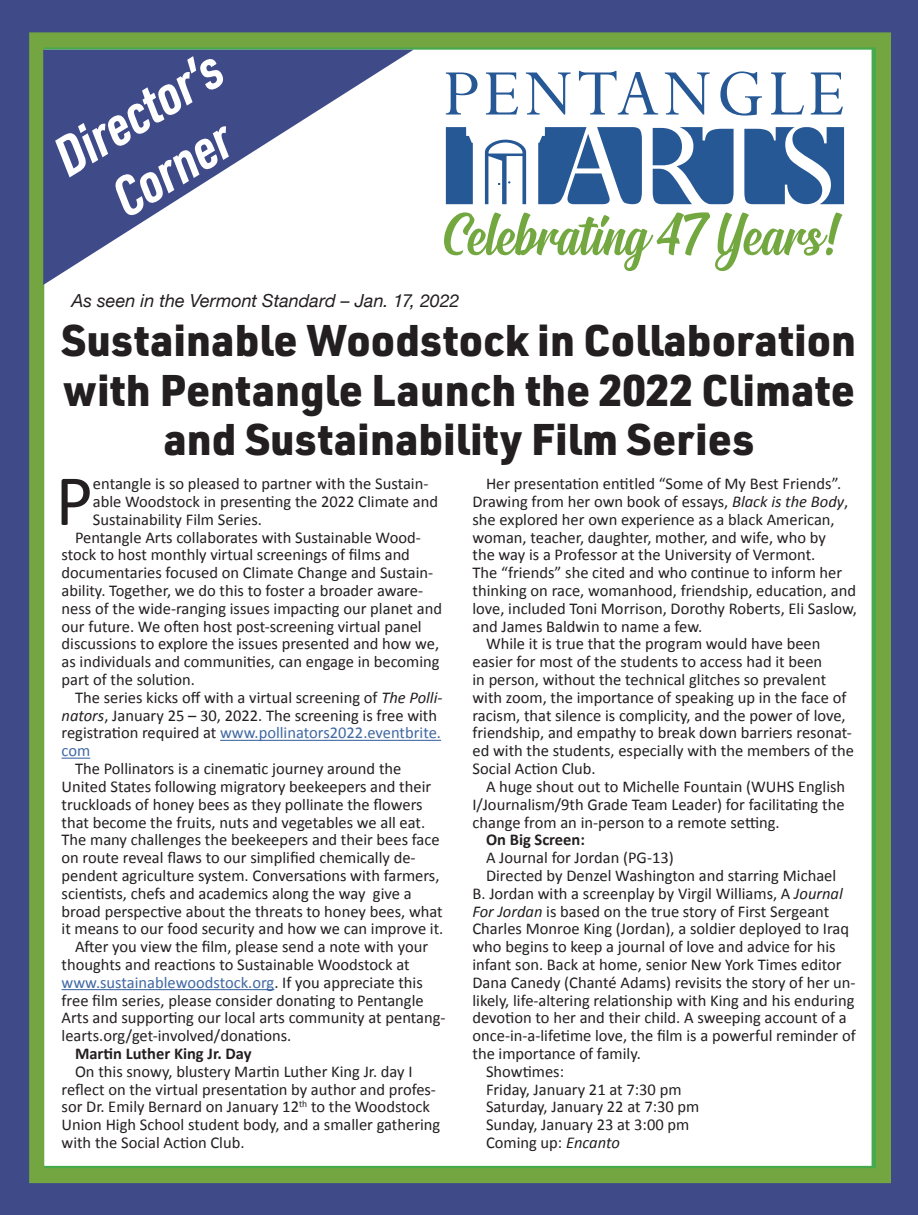
<style>
.page{position:relative;width:918px;height:1215px;background:#3f4a89}
.page>*{position:absolute;margin:0;border:0;box-sizing:border-box;transform-origin:0 0}
.t1{font:72.6px "Calibri";color:#231f20}
.t2{font:66.15px "Signatra DEMO";color:#73a740}
.t3{font:italic 700 54.45px "URWDIN Cond";color:#fff}
.t4{font:900 43.5px/49.5px "URWDIN";color:#231f20;text-align:center}
.t5{font:italic 18px "Helvetica Neue";color:#231f20}
.t6{font:16.5px/17.9px "Calibri";color:#231f20}
.t7{font:700 16.5px "Calibri";color:#231f20}
.s1{font-style:italic}
.s2{color:#4068a3}
</style>
<div class="page">
<div style="left:29px;top:32px;width:862px;height:1151px;background:#46a94b;border:15px solid #73a640"></div>
<div style="left:44px;top:50px;width:828px;height:1116px;background:#fff"></div>
<svg style="left:446px;top:127px;width:27px;height:77px;background:#2f5f9a"></svg>
<svg style="left:446px;top:72px;width:32px;height:43px"></svg>
<svg style="left:486px;top:72px;width:32px;height:43px"></svg>
<svg style="left:526px;top:72px;width:45px;height:43px"></svg>
<svg style="left:579px;top:71px;width:79px;height:44px"></svg>
<svg style="left:665px;top:72px;width:45px;height:43px"></svg>
<svg style="left:720px;top:71px;width:42px;height:45px"></svg>
<svg style="left:771px;top:72px;width:33px;height:43px"></svg>
<svg style="left:811px;top:72px;width:32px;height:43px"></svg>
<svg style="left:653px;top:127px;width:81px;height:77px"></svg>
<svg style="left:538px;top:127px;width:104px;height:77px"></svg>
<svg style="left:744px;top:127px;width:100px;height:77px;background:#4a74a7"></svg>
<svg style="left:485px;top:140px;width:41px;height:64px"></svg>
<svg style="left:36px;top:42px;width:403px;height:257px"></svg>
<hr style="left:220px;top:740px;width:221px;height:1px;background:#4068a3">
<svg style="left:62px;top:758px;width:28px;height:1px"></svg>
<hr style="left:62px;top:989px;width:212px;height:1px;background:#4068a3">
<p class="t3" style="left:40px;top:131px;width:188px;rotate:-32deg">Director’s</p>
<p class="t3" style="left:98px;top:171px;width:131px;rotate:-32deg">Corner</p>
<p class="t2" style="left:444px;top:208px;width:396px">Celebrating 47 Years!</p>
<p class="t5" style="left:72px;top:287px;width:390px">As seen in the Vermont Standard – Jan. 17, 2022</p>
<p class="t4" style="left:62px;top:314px;width:796px">Sustainable Woodstock in Collaboration with Pentangle Launch the 2022 Climate and Sustainability Film Series</p>
<p class="t1" style="left:55px;top:456px;width:39px">P</p>
<p class="t6" style="left:93px;top:474px;width:347px">entangle is so pleased to partner with the Sustain&shy;able Woodstock in presenting the 2022 Climate and<br>Sustainability Film Series.</p>
<p class="t6" style="left:62px;top:527px;width:382px;text-indent:14px">Pentangle Arts collaborates with Sustainable Wood&shy;stock to host monthly virtual screenings of films and documentaries focused on Climate Change and Sustain&shy;ability. Together, we do this to foster a broader aware&shy;ness of the wide-ranging issues impacting our planet and our future. We often host post-screening virtual panel discussions to explore the issues presented and how we, as individuals and communities, can engage in becoming part of the solution.</p>
<p class="t6" style="left:62px;top:688px;width:383px;text-indent:14px">The series kicks off with a virtual screening of <span class="s1">The Polli&shy;nators</span>, January 25 – 30, 2022. The screening is free with registration required at <span class="s2">www.pollinators2022.eventbrite. com</span></p>
<p class="t6" style="left:62px;top:759px;width:383px;text-indent:14px">The Pollinators is a cinematic journey around the United States following migratory beekeepers and their truckloads of honey bees as they pollinate the flowers that become the fruits, nuts and vegetables we all eat.<br>The many challenges the beekeepers and their bees face on route reveal flaws to our simplified chemically de&shy;pendent agriculture system. Conversations with farmers, scientists, chefs and academics along the way give a broad perspective about the threats to honey bees, what it means to our food security and how we can improve it.</p>
<p class="t6" style="left:62px;top:937px;width:386px;text-indent:14px">After you view the film, please send a note with your thoughts and reactions to Sustainable Woodstock at <span class="s2">www.sustainablewoodstock.org</span>. If you appreciate this free film series, please consider donating to Pentangle Arts and supporting our local arts community at pentang&shy;learts.org/get-involved/donations.</p>
<p class="t7" style="left:75px;top:1043px;width:178px">Martin Luther King Jr. Day</p>
<p class="t6" style="left:62px;top:1062px;width:380px;text-indent:14px">On this snowy, blustery Martin Luther King Jr. day I reflect on the virtual presentation by author and profes&shy;sor Dr. Emily Bernard on January 12<sup>th</sup> to the Woodstock Union High School student body, and a smaller gathering with the Social Action Club.</p>
<p class="t6" style="left:472px;top:474px;width:386px;text-indent:14px">Her presentation entitled “Some of My Best Friends”.<br>Drawing from her own book of essays, <span class="s1">Black is the Body</span>, she explored her own experience as a black American, woman, teacher, daughter, mother, and wife, who by<br>the way is a Professor at the University of Vermont.<br>The “friends” she cited and who continue to inform her thinking on race, womanhood, friendship, education, and love, included Toni Morrison, Dorothy Roberts, Eli Saslow, and James Baldwin to name a few.</p>
<p class="t6" style="left:472px;top:634px;width:383px;text-indent:14px">While it is true that the program would have been easier for most of the students to access had it been<br>in person, without the technical glitches so prevalent with zoom, the importance of speaking up in the face of racism, that silence is complicity, and the power of love, friendship, and empathy to break down barriers resonat&shy;ed with the students, especially with the members of the Social Action Club.</p>
<p class="t6" style="left:472px;top:777px;width:374px;text-align:justify;text-indent:14px">A huge shout out to Michelle Fountain (WUHS English I/Journalism/9th Grade Team Leader) for facilitating the change from an in-person to a remote setting.</p>
<p class="t7" style="left:486px;top:830px;width:100px">On Big Screen:</p>
<p class="t6" style="left:486px;top:848px;width:189px">A Journal for Jordan (PG-13)</p>
<p class="t6" style="left:472px;top:866px;width:385px;text-indent:14px">Directed by Denzel Washington and starring Michael<br>B. Jordan with a screenplay by Virgil Williams, A <span class="s1">Journal For Jordan</span> is based on the true story of First Sergeant Charles Monroe King (Jordan), a soldier deployed to Iraq who begins to keep a journal of love and advice for his infant son. Back at home, senior New York Times editor Dana Canedy (Chanté Adams) revisits the story of her un&shy;likely, life-altering relationship with King and his enduring devotion to her and their child. A sweeping account of a once-in-a-lifetime love, the film is a powerful reminder of the importance of family.</p>
<p class="t6" style="left:486px;top:1062px;width:80px">Showtimes:</p>
<p class="t6" style="left:486px;top:1079px;width:197px">Friday, January 21 at 7:30 pm</p>
<p class="t6" style="left:486px;top:1097px;width:215px">Saturday, January 22 at 7:30 pm</p>
<p class="t6" style="left:486px;top:1115px;width:205px">Sunday, January 23 at 3:00 pm</p>
<p class="t6" style="left:486px;top:1133px;width:135px">Coming up: <span class="s1">Encanto</span></p>
</div>
